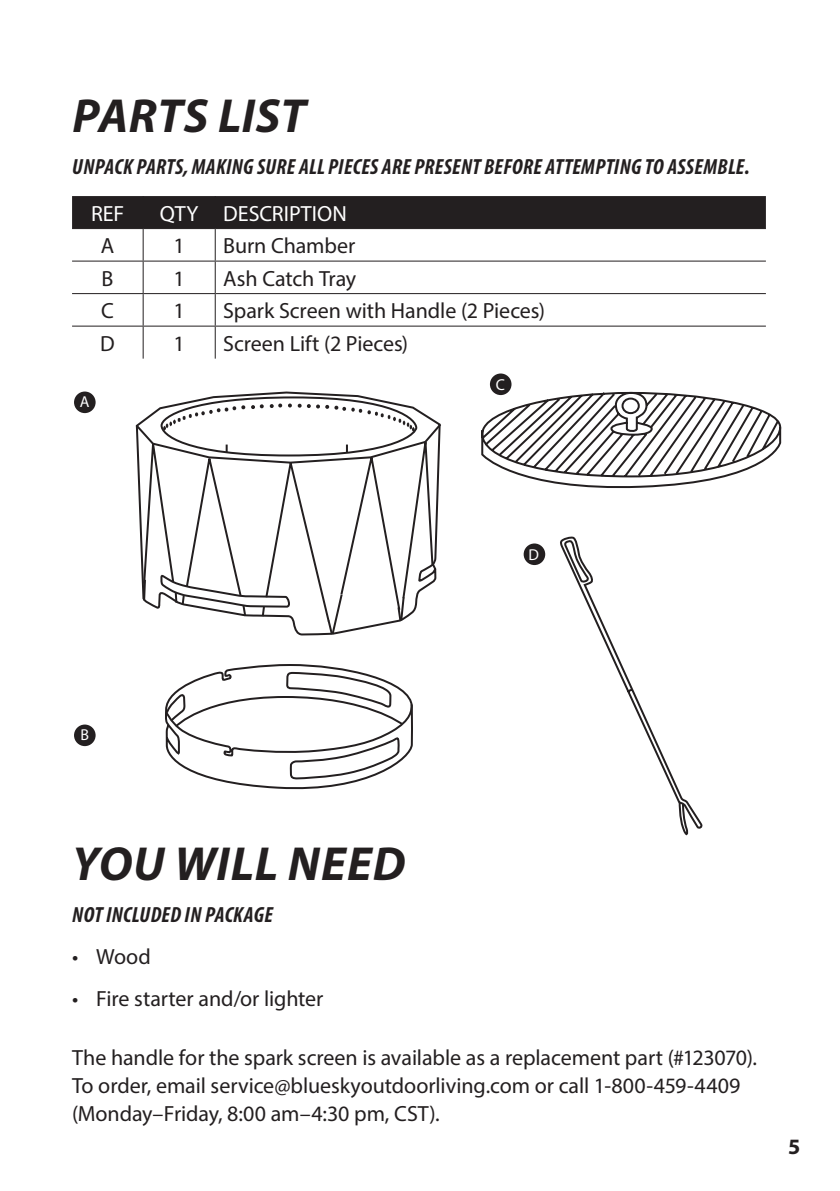
<style>
.page{position:relative;width:840px;height:1191px;background:#fff}
.page>*{position:absolute;margin:0;border:0;box-sizing:border-box;transform-origin:0 0}
.t1{font:italic 700 48px "Myriad Pro";letter-spacing:.01em;color:#231f20}
.t2{font:22px/28px "Myriad Pro";letter-spacing:-.005em;color:#231f20}
.t3{font:italic 700 condensed 22px "Myriad Pro";letter-spacing:.01em;color:#231f20}
.t4{font:22px "Myriad Pro";color:#fff}
.t5{font:700 22px "Myriad Pro";color:#231f20}
.t6{font:15.8px "Myriad Pro";color:#fff}
</style>
<div class="page">
<div style="left:72px;top:196px;width:693px;height:32px;background:#231f20"></div>
<hr style="left:142px;top:196px;width:2px;height:32px;background:#231f20">
<hr style="left:214px;top:196px;width:2px;height:32px;background:#231f20">
<hr style="left:72px;top:228px;width:71px;height:1px;background:#231f20">
<hr style="left:143px;top:228px;width:72px;height:1px;background:#231f20">
<hr style="left:142px;top:229px;width:2px;height:32px;background:#231f20">
<hr style="left:215px;top:228px;width:550px;height:1px;background:#231f20">
<hr style="left:214px;top:229px;width:2px;height:32px;background:#231f20">
<hr style="left:142px;top:262px;width:2px;height:31px;background:#231f20">
<hr style="left:214px;top:262px;width:2px;height:31px;background:#231f20">
<hr style="left:72px;top:293px;width:71px;height:1px;background:#231f20">
<hr style="left:143px;top:293px;width:72px;height:1px;background:#231f20">
<hr style="left:142px;top:294px;width:2px;height:32px;background:#231f20">
<hr style="left:72px;top:261px;width:71px;height:1px;background:#231f20">
<hr style="left:143px;top:261px;width:72px;height:1px;background:#231f20">
<hr style="left:215px;top:261px;width:550px;height:1px;background:#231f20">
<hr style="left:215px;top:293px;width:550px;height:1px;background:#231f20">
<hr style="left:214px;top:294px;width:2px;height:32px;background:#231f20">
<hr style="left:72px;top:326px;width:71px;height:1px;background:#231f20">
<hr style="left:143px;top:326px;width:72px;height:1px;background:#231f20">
<hr style="left:142px;top:327px;width:2px;height:32px;background:#231f20">
<hr style="left:215px;top:326px;width:550px;height:1px;background:#231f20">
<hr style="left:214px;top:327px;width:2px;height:32px;background:#231f20">
<svg style="left:181px;top:391px;width:214px;height:12px"></svg>
<svg style="left:135px;top:403px;width:306px;height:233px"></svg>
<svg style="left:165px;top:664px;width:248px;height:126px"></svg>
<div style="left:74px;top:391px;width:22px;height:22px;background:#231f20;border-radius:50%"></div>
<div style="left:74px;top:724px;width:22px;height:22px;background:#231f20;border-radius:50%"></div>
<svg style="left:481px;top:390px;width:300px;height:99px"></svg>
<svg style="left:560px;top:536px;width:142px;height:300px"></svg>
<div style="left:489px;top:373px;width:22px;height:22px;background:#231f20;border-radius:50%"></div>
<div style="left:523px;top:543px;width:22px;height:22px;background:#231f20;border-radius:50%"></div>
<h1 class="t1" style="left:72px;top:85px;width:235px">PARTS LIST</h1>
<p class="t3" style="left:72px;top:153px;width:678px">UNPACK PARTS, MAKING SURE ALL PIECES ARE PRESENT BEFORE ATTEMPTING TO ASSEMBLE.</p>
<p class="t4" style="left:91px;top:200px;width:35px">REF</p>
<p class="t4" style="left:160px;top:200px;width:188px">QTY DESCRIPTION</p>
<p class="t2" style="left:101px;top:231px;width:15px">A</p>
<p class="t2" style="left:173px;top:231px;width:13px">1</p>
<p class="t2" style="left:223px;top:231px;width:133px">Burn Chamber</p>
<p class="t2" style="left:102px;top:264px;width:13px">B</p>
<p class="t2" style="left:173px;top:264px;width:13px">1</p>
<p class="t2" style="left:223px;top:264px;width:134px">Ash Catch Tray</p>
<p class="t2" style="left:101px;top:296px;width:14px">C</p>
<p class="t2" style="left:173px;top:296px;width:13px">1</p>
<p class="t2" style="left:223px;top:296px;width:323px">Spark Screen with Handle (2 Pieces)</p>
<p class="t2" style="left:100px;top:329px;width:16px">D</p>
<p class="t2" style="left:173px;top:329px;width:13px">1</p>
<p class="t2" style="left:223px;top:329px;width:186px">Screen Lift (2 Pieces)</p>
<p class="t6" style="left:80px;top:392px;width:11px">A</p>
<p class="t6" style="left:495px;top:375px;width:11px">C</p>
<p class="t6" style="left:528px;top:545px;width:12px">D</p>
<p class="t6" style="left:80px;top:725px;width:10px">B</p>
<h1 class="t1" style="left:72px;top:832px;width:334px">YOU WILL NEED</h1>
<p class="t3" style="left:72px;top:900px;width:202px">NOT INCLUDED IN PACKAGE</p>
<p class="t2" style="left:72px;top:941px;width:80px">• Wood</p>
<p class="t2" style="left:72px;top:983px;width:253px">• Fire starter and/or lighter</p>
<p class="t2" style="left:72px;top:1043px;width:686px">The handle for the spark screen is available as a replacement part (#123070).<br>To order, email service@blueskyoutdoorliving.com or call 1-800-459-4409 (Monday–Friday, 8:00 am–4:30 pm, CST).</p>
<p class="t5" style="left:787px;top:1132px;width:14px">5</p>
</div>
